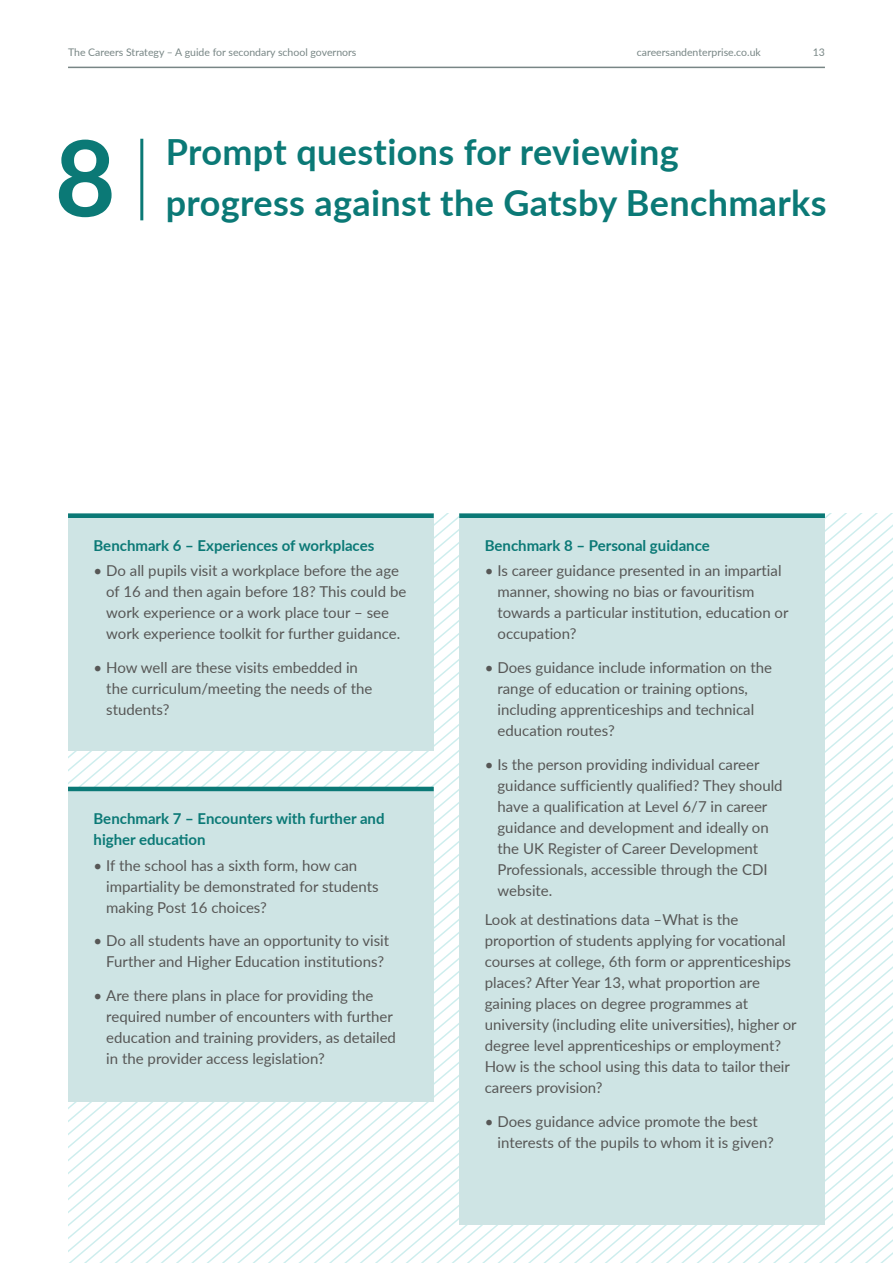
<style>
.page{position:relative;width:893px;height:1263px;background:#fff}
.page>*{position:absolute;margin:0;border:0;box-sizing:border-box;transform-origin:0 0}
.t1{font:700 105px "Lato";color:#0b7976}
.t2{font:700 36px "Lato";letter-spacing:.01em;color:#0b7976}
.t3{font:15px/21px "Lato";color:#575756}
.t4{font:700 15px/21px "Lato";color:#0b7976}
.t5{font:10.5px "Lato";color:#788685}
</style>
<div class="page">
<svg style="left:90px;top:1100px;width:801px;height:160px"></svg>
<svg style="left:97px;top:1107px;width:796px;height:156px"></svg>
<svg style="left:103px;top:1115px;width:790px;height:148px"></svg>
<svg style="left:110px;top:1123px;width:783px;height:140px"></svg>
<svg style="left:116px;top:1130px;width:777px;height:133px"></svg>
<svg style="left:122px;top:1138px;width:771px;height:125px"></svg>
<svg style="left:129px;top:1145px;width:764px;height:118px"></svg>
<svg style="left:135px;top:1153px;width:758px;height:110px"></svg>
<svg style="left:142px;top:1160px;width:751px;height:103px"></svg>
<svg style="left:148px;top:1168px;width:745px;height:95px"></svg>
<svg style="left:154px;top:1175px;width:739px;height:88px"></svg>
<svg style="left:161px;top:1183px;width:732px;height:80px"></svg>
<svg style="left:167px;top:1190px;width:726px;height:73px"></svg>
<svg style="left:174px;top:1198px;width:719px;height:65px"></svg>
<svg style="left:180px;top:1206px;width:713px;height:57px"></svg>
<div style="left:68px;top:513px;width:366px;height:237px;background:#cee4e4"></div>
<div style="left:68px;top:513px;width:366px;height:5px;background:#0b7976"></div>
<hr style="left:140px;top:139px;width:3px;height:81px;background:#0b7976">
<div style="left:459px;top:513px;width:366px;height:712px;background:#cee4e4"></div>
<div style="left:459px;top:513px;width:366px;height:5px;background:#0b7976"></div>
<div style="left:68px;top:787px;width:366px;height:314px;background:#cee4e4"></div>
<hr style="left:68px;top:787px;width:366px;height:4px;background:#0b7976">
<hr style="left:68px;top:67px;width:757px;height:1px;background:#788685">
<p class="t5" style="left:68px;top:44px;width:290px">The Careers Strategy – A guide for secondary school governors</p>
<p class="t5" style="left:637px;top:44px;width:125px">careersandenterprise.co.uk</p>
<p class="t5" style="left:813px;top:44px;width:14px">13</p>
<h1 class="t1" style="left:55px;top:101px;width:62px">8</h1>
<h2 class="t2" style="left:166px;top:125px;width:514px">Prompt questions for reviewing</h2>
<h2 class="t2" style="left:166px;top:176px;width:662px">progress against the Gatsby Benchmarks</h2>
<p class="t4" style="left:94px;top:534px;width:282px">Benchmark 6 – Experiences of workplaces</p>
<p class="t3" style="left:106px;top:560px;width:302px;text-indent:-13px">• Do all pupils visit a workplace before the age of 16 and then again before 18? This could be work experience or a work place tour – see work experience toolkit for further guidance.</p>
<p class="t3" style="left:106px;top:656px;width:268px;text-indent:-13px">• How well are these visits embedded in the curriculum/meeting the needs of the students?</p>
<p class="t4" style="left:94px;top:808px;width:293px">Benchmark 7 – Encounters with further and higher education</p>
<p class="t3" style="left:106px;top:854px;width:274px;text-indent:-13px">• If the school has a sixth form, how can impartiality be demonstrated for students making Post 16 choices?</p>
<p class="t3" style="left:94px;top:930px;width:297px;text-align:center">• Do all students have an opportunity to visit<br>Further and Higher Education institutions?</p>
<p class="t3" style="left:106px;top:984px;width:291px;text-indent:-13px">• Are there plans in place for providing the required number of encounters with further education and training providers, as detailed in the provider access legislation?</p>
<p class="t4" style="left:485px;top:534px;width:227px">Benchmark 8 – Personal guidance</p>
<p class="t3" style="left:497px;top:560px;width:293px;text-indent:-13px">• Is career guidance presented in an impartial manner, showing no bias or favouritism towards a particular institution, education or occupation?</p>
<p class="t3" style="left:497px;top:656px;width:276px;text-indent:-13px">• Does guidance include information on the range of education or training options, including apprenticeships and technical education routes?</p>
<p class="t3" style="left:497px;top:753px;width:287px;text-indent:-13px">• Is the person providing individual career guidance sufficiently qualified? They should have a qualification at Level 6/7 in career guidance and development and ideally on the UK Register of Career Development Professionals, accessible through the CDI website.</p>
<p class="t3" style="left:485px;top:909px;width:313px">Look at destinations data –What is the proportion of students applying for vocational courses at college, 6th form or apprenticeships places? After Year 13, what proportion are gaining places on degree programmes at university (including elite universities), higher or degree level apprenticeships or employment?<br>How is the school using this data to tailor their careers provision?</p>
<p class="t3" style="left:497px;top:1110px;width:278px;text-indent:-13px">• Does guidance advice promote the best interests of the pupils to whom it is given?</p>
</div>
